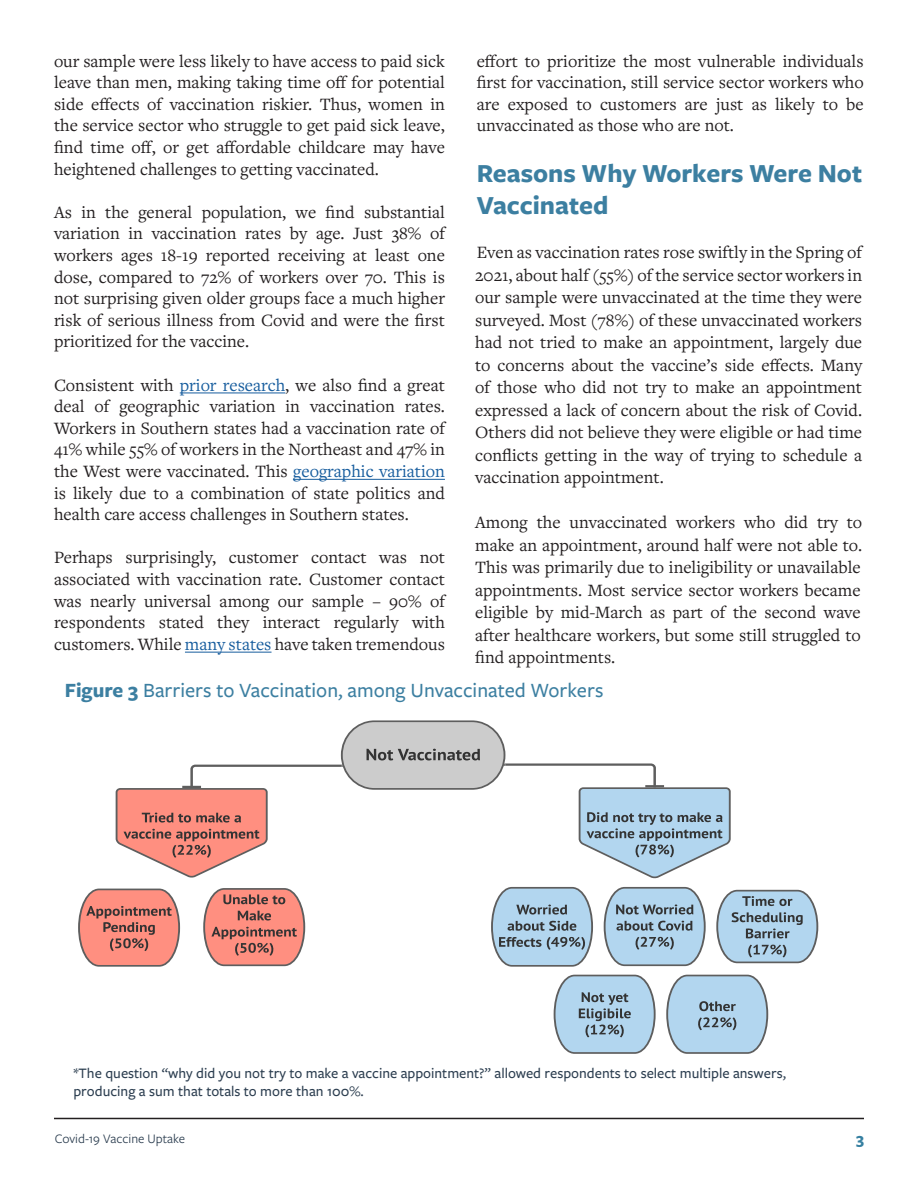
<style>
.page{position:relative;width:918px;height:1188px;background:#fff}
.page>*{position:absolute;margin:0;border:0;box-sizing:border-box;transform-origin:0 0}
.t1{font:700 27px/32.4px "Freight Sans Pro";color:#3c7fa1}
.t2{font:500 21px "Freight Sans Pro";color:#3c7fa1}
.t3{font:18px/21.6px "Freight Text Pro";color:#231f20;text-align:justify}
.t4{font:700 16.5px "Freight Sans Pro";color:#3680a1}
.t5{font:500 15px/18px "Freight Sans Pro";color:#2c3e50}
.t6{font:13.5px "Freight Sans Pro";color:#2c3e50}
.s1{color:#175d9e}
.s2{font-weight:700}
</style>
<div class="page">
<hr style="left:54px;top:1118px;width:810px;height:1px;background:#231f20">
<hr style="left:180px;top:393px;width:105px;height:1px;background:#175d9e">
<hr style="left:293px;top:479px;width:152px;height:1px;background:#175d9e">
<hr style="left:185px;top:652px;width:87px;height:1px;background:#175d9e">
<div style="left:341px;top:720px;width:164px;height:70px;background:#ccc;border:2px solid #5e5e5e;border-radius:33px"></div>
<svg style="left:367px;top:749px;width:113px;height:12px"></svg>
<svg style="left:78px;top:888px;width:103px;height:79px;background:#e08e83"></svg>
<svg style="left:203px;top:888px;width:103px;height:79px;background:#dc8c82"></svg>
<svg style="left:503px;top:762px;width:228px;height:117px"></svg>
<svg style="left:115px;top:763px;width:229px;height:115px"></svg>
<svg style="left:491px;top:887px;width:102px;height:80px;background:#a5c0d2"></svg>
<svg style="left:603px;top:887px;width:103px;height:80px;background:#a8c2d4"></svg>
<svg style="left:716px;top:889px;width:103px;height:75px;background:#a7c0d2"></svg>
<svg style="left:553px;top:974px;width:103px;height:80px;background:#abc6d9"></svg>
<svg style="left:666px;top:974px;width:103px;height:80px;background:#afcbdf"></svg>
<p class="t3" style="left:54px;top:49px;width:392px">our sample were less likely to have access to paid sick leave than men, making taking time off for potential side effects of vaccination riskier. Thus, women in the service sector who struggle to get paid sick leave, find time off, or get affordable childcare may have heightened challenges to getting vaccinated.</p>
<p class="t3" style="left:54px;top:201px;width:393px">As in the general population, we find substantial variation in vaccination rates by age. Just 38% of workers ages 18-19 reported receiving at least one dose, compared to 72% of workers over 70. This is not surprising given older groups face a much higher risk of serious illness from Covid and were the first prioritized for the vaccine.</p>
<p class="t3" style="left:54px;top:373px;width:393px">Consistent with <span class="s1">prior research</span>, we also find a great deal of geographic variation in vaccination rates.<br>Workers in Southern states had a vaccination rate of 41% while 55% of workers in the Northeast and 47% in the West were vaccinated. This <span class="s1">geographic variation </span>is likely due to a combination of state politics and health care access challenges in Southern states.</p>
<p class="t3" style="left:54px;top:546px;width:392px">Perhaps surprisingly, customer contact was not associated with vaccination rate. Customer contact was nearly universal among our sample – 90% of respondents stated they interact regularly with customers. While <span class="s1">many states</span> have taken tremendous</p>
<p class="t2" style="left:65px;top:676px;width:540px"><span class="s2">Figure 3</span> Barriers to Vaccination, among Unvaccinated Workers</p>
<p class="t3" style="left:477px;top:49px;width:389px">effort to prioritize the most vulnerable individuals first for vaccination, still service sector workers who are exposed to customers are just as likely to be unvaccinated as those who are not.</p>
<p class="t1" style="left:477px;top:156px;width:387px">Reasons Why Workers Were Not<br>Vaccinated</p>
<p class="t3" style="left:475px;top:241px;width:389px;line-height:22.5px">Even as vaccination rates rose swiftly in the Spring of 2021, about half (55%) of the service sector workers in our sample were unvaccinated at the time they were surveyed. Most (78%) of these unvaccinated workers had not tried to make an appointment, largely due to concerns about the vaccine’s side effects. Many of those who did not try to make an appointment expressed a lack of concern about the risk of Covid.<br>Others did not believe they were eligible or had time conflicts getting in the way of trying to schedule a vaccination appointment.</p>
<p class="t3" style="left:475px;top:511px;width:388px;line-height:22.5px">Among the unvaccinated workers who did try to make an appointment, around half were not able to.<br>This was primarily due to ineligibility or unavailable appointments. Most service sector workers became eligible by mid-March as part of the second wave after healthcare workers, but some still struggled to find appointments.</p>
<p class="t5" style="left:73px;top:1064px;width:714px">*The question “why did you not try to make a vaccine appointment?” allowed respondents to select multiple answers, producing a sum that totals to more than 100%.</p>
<p class="t6" style="left:55px;top:1130px;width:132px">Covid-19 Vaccine Uptake</p>
<p class="t4" style="left:856px;top:1128px;width:9px">3</p>
</div>
